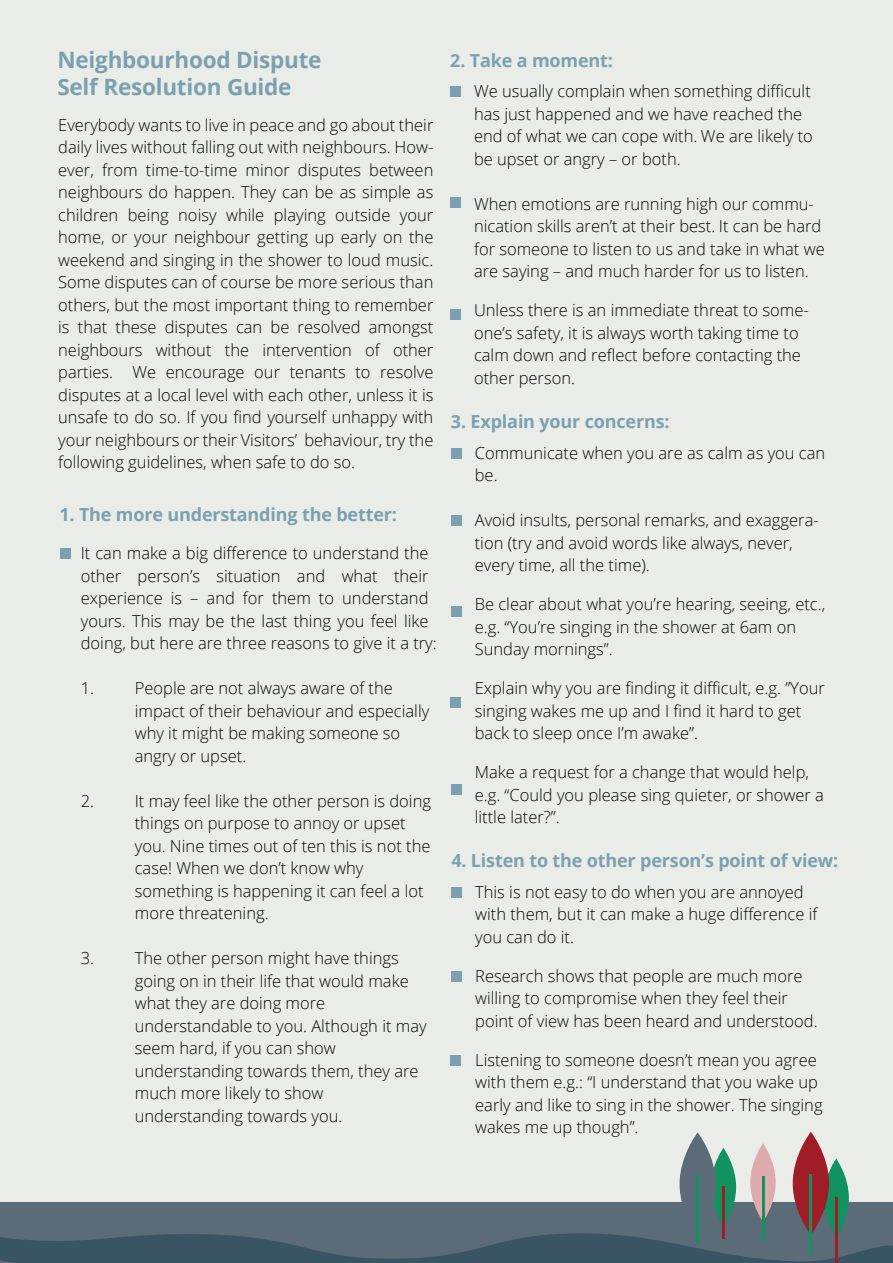
<style>
.page{position:relative;width:893px;height:1263px;background:#eaece8}
.page>*{position:absolute;margin:0;border:0;box-sizing:border-box;transform-origin:0 0}
.t1{font:700 22.5px/27px "Open Sans";letter-spacing:-.01em;color:#7ba1b0}
.t2{font:700 18px "Open Sans";letter-spacing:-.01em;color:#7ba1b0}
.t3{font:300 16.5px/22.5px "Open Sans";color:#050504}
</style>
<div class="page">
<div style="left:0;top:1202px;width:893px;height:61px;background:#5c6b78"></div>
<svg style="left:0;top:1222px;width:893px;height:41px"></svg>
<div style="left:0;top:1240px;width:104px;height:23px;background:#395563"></div>
<svg style="left:750px;top:1143px;width:26px;height:79px;fill:#deacac"></svg>
<hr style="left:762px;top:1175px;width:2px;height:65px;background:#119260">
<svg style="left:711px;top:1148px;width:25px;height:78px"></svg>
<hr style="left:722px;top:1186px;width:2px;height:52px;background:#a01c26">
<div style="left:679px;top:1132px;width:37px;height:104px;background:#5c6b78;border-radius:50%"></div>
<hr style="left:697px;top:1175px;width:2px;height:68px;background:#119260">
<svg style="left:823px;top:1158px;width:26px;height:79px"></svg>
<hr style="left:835px;top:1197px;width:2px;height:66px;background:#a01c26">
<svg style="left:793px;top:1132px;width:36px;height:103px;fill:#a01c26"></svg>
<hr style="left:810px;top:1174px;width:2px;height:81px;background:#119260">
<div style="left:60px;top:548px;width:11px;height:11px;background:#7ba1b0"></div>
<div style="left:450px;top:87px;width:11px;height:10px;background:#7ba1b0"></div>
<div style="left:450px;top:198px;width:11px;height:10px;background:#7ba1b0"></div>
<div style="left:450px;top:309px;width:11px;height:10px;background:#7ba1b0"></div>
<div style="left:451px;top:448px;width:10px;height:10px;background:#7ba1b0"></div>
<div style="left:451px;top:516px;width:10px;height:10px;background:#7ba1b0"></div>
<div style="left:452px;top:606px;width:10px;height:11px;background:#7ba1b0"></div>
<div style="left:450px;top:697px;width:11px;height:10px;background:#7ba1b0"></div>
<div style="left:451px;top:785px;width:11px;height:10px;background:#7ba1b0"></div>
<div style="left:451px;top:887px;width:11px;height:10px;background:#7ba1b0"></div>
<div style="left:451px;top:971px;width:11px;height:10px;background:#7ba1b0"></div>
<div style="left:451px;top:1056px;width:10px;height:10px;background:#7ba1b0"></div>
<h1 class="t1" style="left:57px;top:46px;width:266px">Neighbourhood Dispute<br>Self Resolution Guide</h1>
<p class="t3" style="left:58px;top:113px;width:377px;text-align:justify">Everybody wants to live in peace and go about their daily lives without falling out with neighbours. How&shy;ever, from time-to-time minor disputes between neighbours do happen. They can be as simple as children being noisy while playing outside your home, or your neighbour getting up early on the weekend and singing in the shower to loud music.<br>Some disputes can of course be more serious than others, but the most important thing to remember is that these disputes can be resolved amongst neighbours without the intervention of other parties. We encourage our tenants to resolve disputes at a local level with each other, unless it is unsafe to do so. If you find yourself unhappy with your neighbours or their Visitors’ behaviour, try the following guidelines, when safe to do so.</p>
<p class="t2" style="left:59px;top:501px;width:339px">1. The more understanding the better:</p>
<p class="t3" style="left:81px;top:542px;width:357px">It can make a big difference to understand the other person’s situation and what their experience is – and for them to understand yours. This may be the last thing you feel like doing, but here are three reasons to give it a try:</p>
<p class="t3" style="left:81px;top:677px;width:15px">1.</p>
<p class="t3" style="left:135px;top:677px;width:296px">People are not always aware of the impact of their behaviour and especially why it might be making someone so angry or upset.</p>
<p class="t3" style="left:81px;top:789px;width:15px">2.</p>
<p class="t3" style="left:135px;top:789px;width:298px">It may feel like the other person is doing things on purpose to annoy or upset you. Nine times out of ten this is not the case! When we don’t know why something is happening it can feel a lot more threatening.</p>
<p class="t3" style="left:81px;top:947px;width:15px">3.</p>
<p class="t3" style="left:135px;top:947px;width:293px">The other person might have things going on in their life that would make what they are doing more understandable to you. Although it may seem hard, if you can show understanding towards them, they are much more likely to show understanding towards you.</p>
<p class="t2" style="left:450px;top:47px;width:164px">2. Take a moment:</p>
<p class="t3" style="left:474px;top:80px;width:340px">We usually complain when something difficult has just happened and we have reached the end of what we can cope with. We are likely to be upset or angry – or both.</p>
<p class="t3" style="left:474px;top:192px;width:352px">When emotions are running high our commu&shy;nication skills aren’t at their best. It can be hard for someone to listen to us and take in what we are saying – and much harder for us to listen.</p>
<p class="t3" style="left:474px;top:299px;width:336px">Unless there is an immediate threat to some&shy;one’s safety, it is always worth taking time to calm down and reflect before contacting the other person.</p>
<p class="t2" style="left:451px;top:409px;width:220px">3. Explain your concerns:</p>
<p class="t3" style="left:475px;top:441px;width:352px">Communicate when you are as calm as you can be.</p>
<p class="t3" style="left:475px;top:509px;width:345px">Avoid insults, personal remarks, and exaggera&shy;tion (try and avoid words like always, never, every time, all the time).</p>
<p class="t3" style="left:475px;top:593px;width:352px">Be clear about what you’re hearing, seeing, etc., e.g. “You’re singing in the shower at 6am on<br>Sunday mornings”.</p>
<p class="t3" style="left:475px;top:677px;width:351px">Explain why you are finding it difficult, e.g. ”Your singing wakes me up and I find it hard to get back to sleep once I’m awake”.</p>
<p class="t3" style="left:475px;top:761px;width:351px">Make a request for a change that would help, e.g. “Could you please sing quieter, or shower a little later?”.</p>
<p class="t2" style="left:451px;top:848px;width:388px">4. Listen to the other person’s point of view:</p>
<p class="t3" style="left:475px;top:880px;width:344px">This is not easy to do when you are annoyed with them, but it can make a huge difference if you can do it.</p>
<p class="t3" style="left:475px;top:964px;width:344px">Research shows that people are much more willing to compromise when they feel their point of view has been heard and understood.</p>
<p class="t3" style="left:475px;top:1048px;width:349px">Listening to someone doesn’t mean you agree with them e.g.: “I understand that you wake up early and like to sing in the shower. The singing wakes me up though”.</p>
</div>
